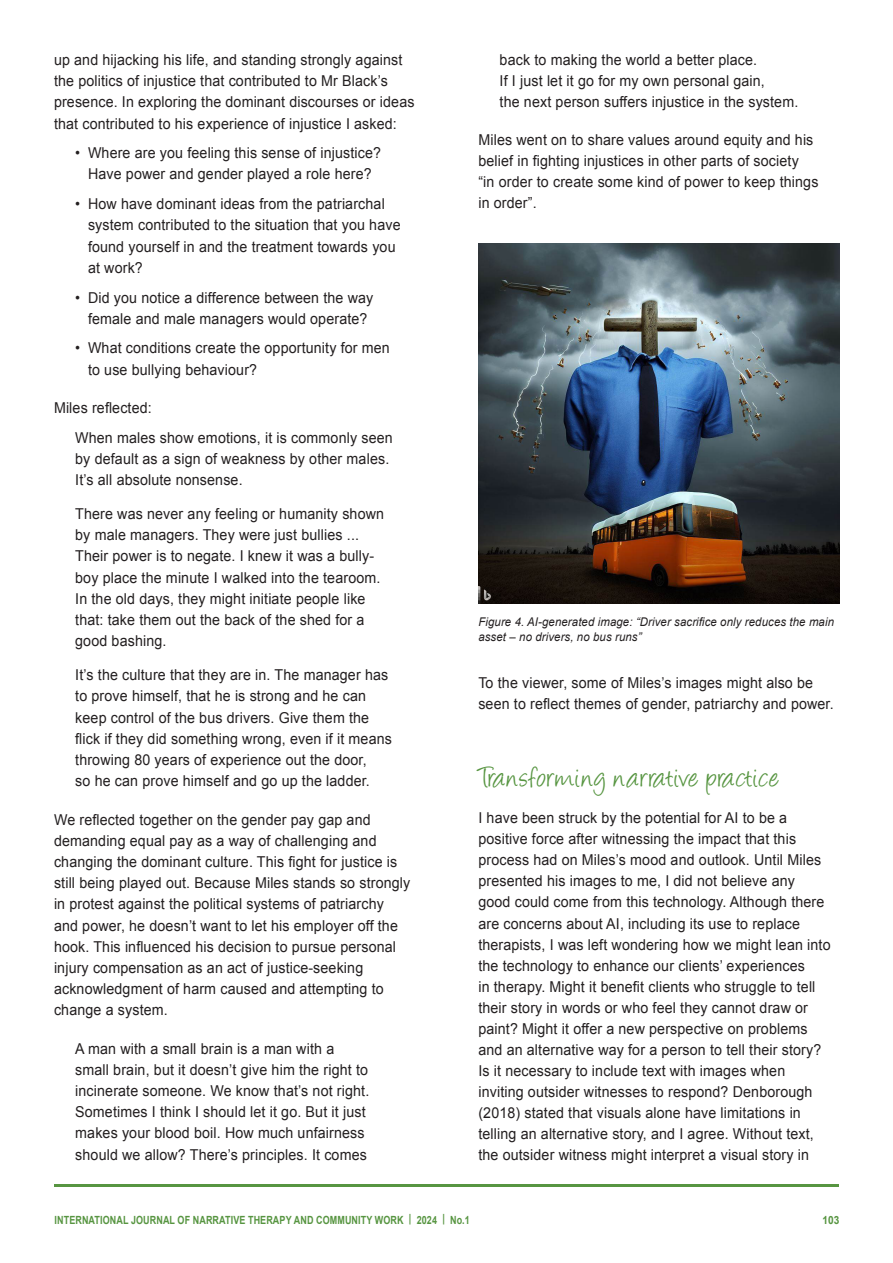
<style>
.page{position:relative;width:893px;height:1263px;background:#fff}
.page>*{position:absolute;margin:0;border:0;box-sizing:border-box;transform-origin:0 0}
.Heading_1{font:33px "Angelina";letter-spacing:.03em;color:#579541;scale:.95 1}
.Paragraph{font:15px/21px "Arial";letter-spacing:.01em;color:#231f20;scale:.95 1}
.Displayed_quotation{font:15px/21.1px "Arial";letter-spacing:.01em;color:#231f20;scale:.95 1}
.Figure_caption{font:italic 12px/15px "Arial";letter-spacing:.01em;color:#231f20;scale:.95 1}
.t1{font:700 11.25px "Arial";letter-spacing:.01em;color:#579541;scale:.8 1}
.t2{font:700 11.25px "Arial";letter-spacing:.01em;color:#579541;scale:.9 1}
</style>
<div class="page">
<hr style="left:54px;top:1184px;width:785px;height:2px;background:#579541">
<img style="left:478px;top:243px;width:361px;height:360px">
<p class="Paragraph" style="left:54px;top:49px;width:381px">up and hijacking his life, and standing strongly against the politics of injustice that contributed to Mr Black’s presence. In exploring the dominant discourses or ideas that contributed to his experience of injustice I asked:</p>
<p class="Paragraph" style="left:75px;top:143px;width:323px;text-align:center">• Where are you feeling this sense of injustice?<br>Have power and gender played a role here?</p>
<p class="Paragraph" style="left:88px;top:193px;width:331px;text-indent:-13px">• How have dominant ideas from the patriarchal system contributed to the situation that you have found yourself in and the treatment towards you at work?</p>
<p class="Paragraph" style="left:75px;top:287px;width:315px;text-align:center">• Did you notice a difference between the way female and male managers would operate?</p>
<p class="Paragraph" style="left:88px;top:338px;width:319px;text-indent:-13px">• What conditions create the opportunity for men to use bullying behaviour?</p>
<p class="Paragraph" style="left:54px;top:397px;width:104px">Miles reflected:</p>
<p class="Displayed_quotation" style="left:75px;top:427px;width:336px">When males show emotions, it is commonly seen by default as a sign of weakness by other males.<br>It’s all absolute nonsense.</p>
<p class="Displayed_quotation" style="left:75px;top:503px;width:327px">There was never any feeling or humanity shown by male managers. They were just bullies ...<br>Their power is to negate. I knew it was a bully&shy;boy place the minute I walked into the tearoom.<br>In the old days, they might initiate people like that: take them out the back of the shed for a good bashing.</p>
<p class="Displayed_quotation" style="left:75px;top:664px;width:335px">It’s the culture that they are in. The manager has to prove himself, that he is strong and he can keep control of the bus drivers. Give them the flick if they did something wrong, even if it means throwing 80 years of experience out the door,<br>so he can prove himself and go up the ladder.</p>
<p class="Paragraph" style="left:54px;top:809px;width:377px">We reflected together on the gender pay gap and demanding equal pay as a way of challenging and changing the dominant culture. This fight for justice is still being played out. Because Miles stands so strongly in protest against the political systems of patriarchy and power, he doesn’t want to let his employer off the hook. This influenced his decision to pursue personal injury compensation as an act of justice-seeking acknowledgment of harm caused and attempting to change a system.</p>
<p class="Displayed_quotation" style="left:75px;top:1038px;width:311px">A man with a small brain is a man with a small brain, but it doesn’t give him the right to incinerate someone. We know that’s not right.<br>Sometimes I think I should let it go. But it just makes your blood boil. How much unfairness should we allow? There’s principles. It comes</p>
<p class="Displayed_quotation" style="left:500px;top:49px;width:316px">back to making the world a better place.<br>If I just let it go for my own personal gain,<br>the next person suffers injustice in the system.</p>
<p class="Paragraph" style="left:478px;top:129px;width:359px">Miles went on to share values around equity and his belief in fighting injustices in other parts of society “in order to create some kind of power to keep things in order”.</p>
<p class="Figure_caption" style="left:478px;top:615px;width:376px">Figure 4. AI-generated image: “Driver sacrifice only reduces the main asset – no drivers, no bus runs”</p>
<p class="Paragraph" style="left:478px;top:673px;width:375px">To the viewer, some of Miles’s images might also be seen to reflect themes of gender, patriarchy and power.</p>
<p class="Heading_1" style="left:478px;top:764px;width:318px">Transforming narrative practice</p>
<p class="Paragraph" style="left:478px;top:808px;width:372px">I have been struck by the potential for AI to be a positive force after witnessing the impact that this process had on Miles’s mood and outlook. Until Miles presented his images to me, I did not believe any good could come from this technology. Although there are concerns about AI, including its use to replace therapists, I was left wondering how we might lean into the technology to enhance our clients’ experiences<br>in therapy. Might it benefit clients who struggle to tell their story in words or who feel they cannot draw or paint? Might it offer a new perspective on problems and an alternative way for a person to tell their story?<br>Is it necessary to include text with images when inviting outsider witnesses to respond? Denborough (2018) stated that visuals alone have limitations in telling an alternative story, and I agree. Without text, the outsider witness might interpret a visual story in</p>
<p class="t1" style="left:55px;top:1212px;width:521px">INTERNATIONAL JOURNAL OF NARRATIVE THERAPY AND COMMUNITY WORK | 2024 | No.1</p>
<p class="t2" style="left:822px;top:1212px;width:20px">103</p>
</div>
